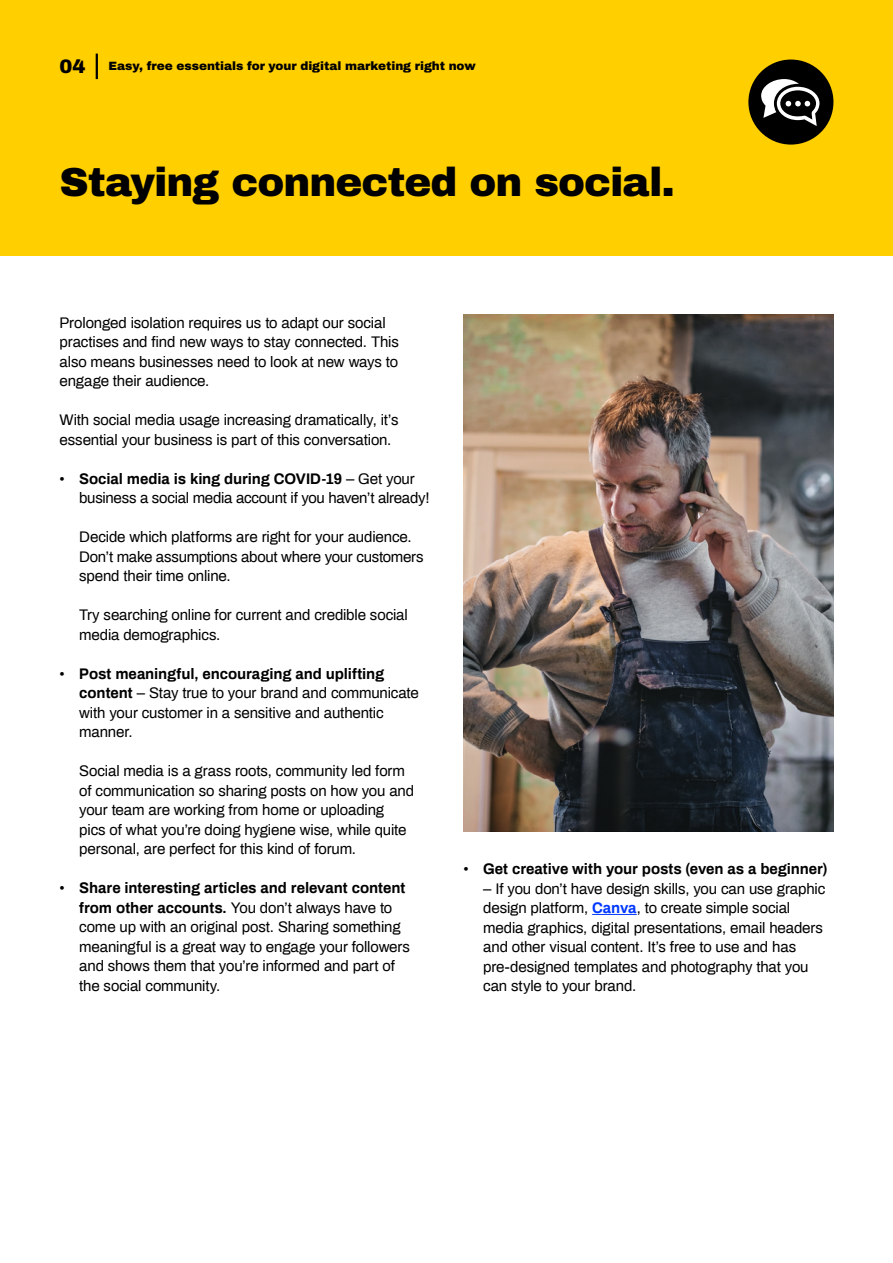
<style>
.page{position:relative;width:893px;height:1263px;background:#fff}
.page>*{position:absolute;margin:0;border:0;box-sizing:border-box;transform-origin:0 0}
.t1{font:900 40.5px "Archivo";letter-spacing:-.025em;color:#000}
.t2{font:900 19.5px "Archivo";color:#000}
.t3{font:15px/19.5px "Archivo";letter-spacing:-.01em;color:#000}
.t4{font:700 15px "Archivo";letter-spacing:-.005em;color:#000}
.t5{font:900 12px "Archivo";letter-spacing:-.005em;color:#000}
.s1{font-weight:700}
.s2{font-weight:400}
.s3{font-weight:700;color:#0037ff}
</style>
<div class="page">
<div style="left:0;top:0;width:893px;height:255px;background:#ffcf00"></div>
<hr style="left:96px;top:55px;width:2px;height:23px;background:#000">
<div style="left:748px;top:60px;width:85px;height:85px;background:#000;border-radius:50%"></div>
<svg style="left:761px;top:79px;width:58px;height:47px"></svg>
<hr style="left:592px;top:914px;width:45px;height:1px;background:#0037ff">
<img style="left:463px;top:315px;width:370px;height:516px">
<h2 class="t2" style="left:60px;top:55px;width:28px">04</h2>
<p class="t5" style="left:108px;top:59px;width:369px">Easy, free essentials for your digital marketing right now</p>
<h1 class="t1" style="left:60px;top:157px;width:617px">Staying connected on social.</h1>
<p class="t3" style="left:60px;top:312px;width:341px">Prolonged isolation requires us to adapt our social practises and find new ways to stay connected. This also means businesses need to look at new ways to engage their audience.</p>
<p class="t3" style="left:60px;top:410px;width:341px">With social media usage increasing dramatically, it’s essential your business is part of this conversation.</p>
<p class="t3" style="left:79px;top:468px;width:352px;text-indent:-20px">• <span class="s1">Social media is king during COVID-19</span> – Get your business a social media account if you haven’t already!</p>
<p class="t3" style="left:79px;top:527px;width:346px">Decide which platforms are right for your audience.<br>Don’t make assumptions about where your customers spend their time online.</p>
<p class="t3" style="left:79px;top:605px;width:330px">Try searching online for current and credible social media demographics.</p>
<p class="t3" style="left:79px;top:663px;width:341px;text-indent:-20px">• <span class="s1">Post meaningful, encouraging and uplifting content</span> – Stay true to your brand and communicate with your customer in a sensitive and authentic manner.</p>
<p class="t3" style="left:79px;top:761px;width:336px">Social media is a grass roots, community led form of communication so sharing posts on how you and your team are working from home or uploading pics of what you’re doing hygiene wise, while quite personal, are perfect for this kind of forum.</p>
<p class="t3" style="left:79px;top:878px;width:332px;text-indent:-20px">• <span class="s1">Share interesting articles and relevant content from other accounts.</span> You don’t always have to come up with an original post. Sharing something meaningful is a great way to engage your followers and shows them that you’re informed and part of the social community.</p>
<p class="t4" style="left:463px;top:859px;width:366px"><span class="s2">•</span> Get creative with your posts (even as a beginner)</p>
<p class="t3" style="left:483px;top:878px;width:344px">– If you don’t have design skills, you can use graphic design platform, <span class="s3">Canva</span>, to create simple social media graphics, digital presentations, email headers and other visual content. It’s free to use and has pre-designed templates and photography that you can style to your brand.</p>
</div>
